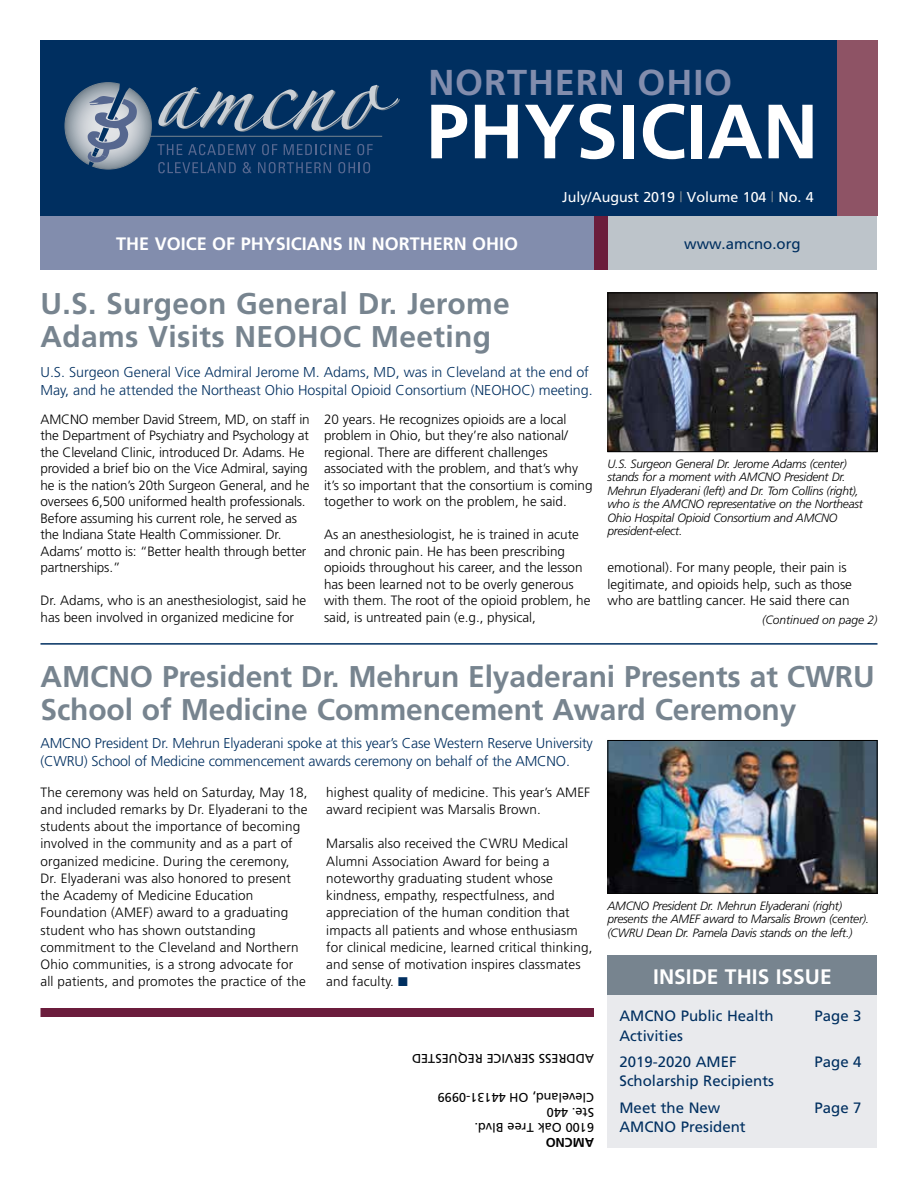
<style>
.page{position:relative;width:918px;height:1188px;background:#fff}
.page>*{position:absolute;margin:0;border:0;box-sizing:border-box;transform-origin:0 0}
.t1{font:700 76.8px "Frutiger";color:#fff}
.t2{font:700 36px "Frutiger";letter-spacing:.025em;color:#828dad}
.t3{font:700 30px/33px "Frutiger";letter-spacing:-.005em;color:#77848f}
.t4{font:700 21px "Frutiger";color:#fff}
.t5{font:700 18px "Frutiger";color:#fff}
.t6{font:15px/26.2px "Frutiger";color:#002f60}
.t7{font:300 14.25px/18px "Frutiger";letter-spacing:-.01em;color:#002f60}
.t8{font:14.25px "Frutiger";color:#fff}
.t9{font:300 13.5px/16.5px "Frutiger";color:#000}
.t10{font:12.75px/15px "Frutiger";color:#000}
.t11{font:700 12.75px "Frutiger";color:#000}
.t12{font:italic 300 12px/13.5px "Frutiger";letter-spacing:-.02em;color:#000}
.t13{font:italic 300 12px "Frutiger";color:#000}
.s1{color:#77848f}
.s2{color:#002f60}
</style>
<div class="page">
<div style="left:837px;top:40px;width:41px;height:176px;background:#8e5365"></div>
<div style="left:40px;top:40px;width:797px;height:176px;background:#002f60"></div>
<div style="left:40px;top:216px;width:554px;height:54px;background:#828dad"></div>
<div style="left:608px;top:216px;width:270px;height:54px;background:#bdc4ca"></div>
<div style="left:594px;top:216px;width:14px;height:54px;background:#6b1d3c"></div>
<div style="left:40px;top:1008px;width:554px;height:9px;background:#6b1d3c"></div>
<svg style="left:158px;top:85px;width:242px;height:47px"></svg>
<hr style="left:136px;top:136px;width:246px;height:1px;background:#77848f">
<svg style="left:65px;top:83px;width:86px;height:86px;background:#9fa9b1"></svg>
<svg style="left:88px;top:82px;width:49px;height:86px;background:#8191a7"></svg>
<svg style="left:157px;top:144px;width:25px;height:11px"></svg>
<svg style="left:188px;top:144px;width:68px;height:11px"></svg>
<svg style="left:262px;top:144px;width:15px;height:11px"></svg>
<svg style="left:284px;top:144px;width:67px;height:11px"></svg>
<svg style="left:357px;top:144px;width:16px;height:11px"></svg>
<svg style="left:158px;top:162px;width:78px;height:11px"></svg>
<svg style="left:243px;top:162px;width:9px;height:11px"></svg>
<svg style="left:258px;top:162px;width:73px;height:11px"></svg>
<svg style="left:338px;top:162px;width:32px;height:11px"></svg>
<hr style="left:40px;top:643px;width:838px;height:2px;background:#002f60">
<div style="left:608px;top:994px;width:270px;height:154px;background:#e9eaed"></div>
<div style="left:608px;top:955px;width:270px;height:40px;background:#77848f"></div>
<img style="left:610px;top:742px;width:266px;height:150px">
<div style="left:608px;top:740px;width:270px;height:154px;border:1px solid #000"></div>
<img style="left:610px;top:294px;width:266px;height:156px">
<div style="left:608px;top:292px;width:270px;height:160px;border:1px solid #000"></div>
<h2 class="t2" style="left:428px;top:61px;width:305px">NORTHERN OHIO</h2>
<h1 class="t1" style="left:426px;top:87px;width:394px">PHYSICIAN</h1>
<p class="t8" style="left:562px;top:188px;width:253px">July/August 2019 <span class="s1">|</span> Volume 104 <span class="s1">|</span> No. 4</p>
<h3 class="t5" style="left:116px;top:233px;width:404px">THE VOICE OF PHYSICIANS IN NORTHERN OHIO</h3>
<p class="t6" style="left:684px;top:230px;width:118px">www.amcno.org</p>
<h3 class="t3" style="left:40px;top:287px;width:471px">U.S. Surgeon General Dr. Jerome<br>Adams Visits NEOHOC Meeting</h3>
<p class="t7" style="left:40px;top:363px;width:554px">U.S. Surgeon General Vice Admiral Jerome M. Adams, MD, was in Cleveland at the end of<br>May, and he attended the Northeast Ohio Hospital Opioid Consortium (NEOHOC) meeting.</p>
<p class="t9" style="left:40px;top:411px;width:271px">AMCNO member David Streem, MD, on staff in the Department of Psychiatry and Psychology at the Cleveland Clinic, introduced Dr. Adams. He provided a brief bio on the Vice Admiral, saying he is the nation’s 20th Surgeon General, and he oversees 6,500 uniformed health professionals.<br>Before assuming his current role, he served as the Indiana State Health Commissioner. Dr.<br>Adams’ motto is: “Better health through better partnerships.”</p>
<p class="t9" style="left:40px;top:592px;width:267px">Dr. Adams, who is an anesthesiologist, said he has been involved in organized medicine for</p>
<p class="t9" style="left:324px;top:411px;width:270px">20 years. He recognizes opioids are a local problem in Ohio, but they’re also national/ regional. There are different challenges associated with the problem, and that’s why it’s so important that the consortium is coming together to work on the problem, he said.</p>
<p class="t9" style="left:324px;top:526px;width:268px">As an anesthesiologist, he is trained in acute and chronic pain. He has been prescribing opioids throughout his career, and the lesson has been learned not to be overly generous with them. The root of the opioid problem, he said, is untreated pain (e.g., physical,</p>
<p class="t12" style="left:608px;top:457px;width:257px">U.S. Surgeon General Dr. Jerome Adams (center) stands for a moment with AMCNO President Dr.<br>Mehrun Elyaderani (left) and Dr. Tom Collins (right), who is the AMCNO representative on the Northeast Ohio Hospital Opioid Consortium and AMCNO president-elect.</p>
<p class="t9" style="left:608px;top:559px;width:246px">emotional). For many people, their pain is legitimate, and opioids help, such as those who are battling cancer. He said there can</p>
<p class="t13" style="left:762px;top:613px;width:117px">(Continued on page 2)</p>
<h3 class="t3" style="left:40px;top:660px;width:836px">AMCNO President Dr. Mehrun Elyaderani Presents at CWRU<br>School of Medicine Commencement Award Ceremony</h3>
<p class="t7" style="left:40px;top:734px;width:554px">AMCNO President Dr. Mehrun Elyaderani spoke at this year’s Case Western Reserve University (CWRU) School of Medicine commencement awards ceremony on behalf of the AMCNO.</p>
<p class="t9" style="left:40px;top:783px;width:269px;line-height:17.2px">The ceremony was held on Saturday, May 18, and included remarks by Dr. Elyaderani to the students about the importance of becoming involved in the community and as a part of organized medicine. During the ceremony, Dr. Elyaderani was also honored to present the Academy of Medicine Education Foundation (AMEF) award to a graduating student who has shown outstanding commitment to the Cleveland and Northern Ohio communities, is a strong advocate for all patients, and promotes the practice of the</p>
<p class="t9" style="left:326px;top:783px;width:265px;line-height:17.2px">highest quality of medicine. This year’s AMEF award recipient was Marsalis Brown.</p>
<p class="t9" style="left:326px;top:835px;width:268px;line-height:17.2px">Marsalis also received the CWRU Medical Alumni Association Award for being a noteworthy graduating student whose kindness, empathy, respectfulness, and appreciation of the human condition that impacts all patients and whose enthusiasm for clinical medicine, learned critical thinking, and sense of motivation inspires classmates and faculty. <span class="s2">■</span></p>
<p class="t10" style="left:594px;top:1066px;width:184px;rotate:-180deg">ADDRESS SERVICE REQUESTED</p>
<p class="t10" style="left:594px;top:1135px;width:158px;rotate:-180deg">6100 Oak Tree Blvd.<br>Ste. 440<br>Cleveland, OH 44131-0999</p>
<p class="t11" style="left:594px;top:1150px;width:50px;rotate:-180deg">AMCNO</p>
<p class="t12" style="left:608px;top:899px;width:263px">AMCNO President Dr. Mehrun Elyaderani (right) presents the AMEF award to Marsalis Brown (center). (CWRU Dean Dr. Pamela Davis stands on the left.)</p>
<h3 class="t4" style="left:653px;top:964px;width:180px">INSIDE THIS ISSUE</h3>
<p class="t6" style="left:620px;top:1003px;width:156px">AMCNO Public Health</p>
<p class="t6" style="left:815px;top:1003px;width:49px">Page 3</p>
<p class="t6" style="left:620px;top:1022px;width:119px">Activities<br>2019-2020 AMEF</p>
<p class="t6" style="left:815px;top:1048px;width:49px">Page 4</p>
<p class="t6" style="left:620px;top:1068px;width:156px">Scholarship Recipients<br>Meet the New</p>
<p class="t6" style="left:620px;top:1114px;width:128px">AMCNO President</p>
<p class="t6" style="left:815px;top:1094px;width:49px">Page 7</p>
</div>
